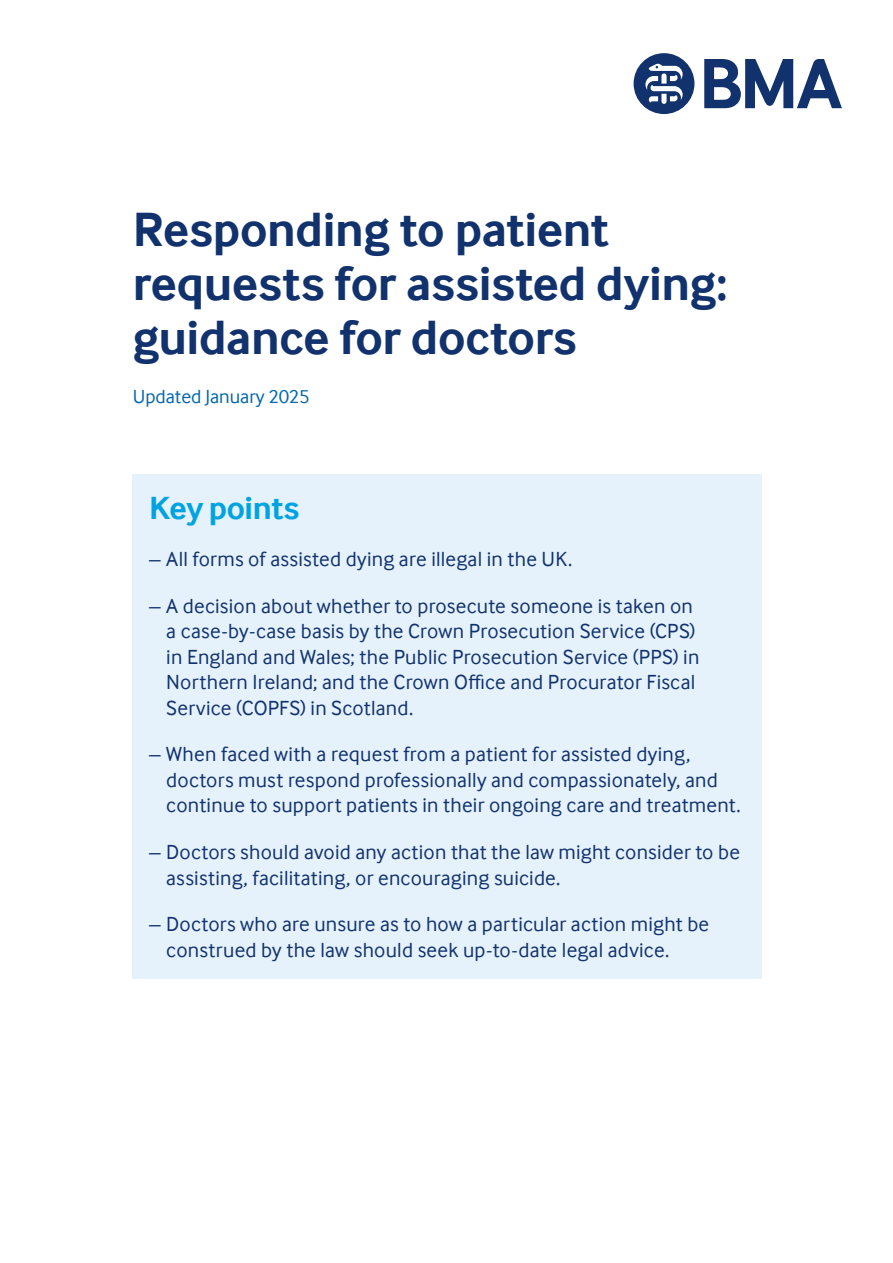
<style>
.page{position:relative;width:893px;height:1263px;background:#fff}
.page>*{position:absolute;margin:0;border:0;box-sizing:border-box;transform-origin:0 0}
.t1{font:700 49.5px/54px "Inter Face";letter-spacing:-.01em;color:#12326e}
.t2{font:700 33px "Inter Face";letter-spacing:-.015em;color:#00a3e1}
.t3{font:21px/25.5px "Inter Face";letter-spacing:.01em;color:#12326e}
.t4{font:19.5px "Inter Face";color:#0067b1}
</style>
<div class="page">
<div style="left:132px;top:474px;width:629px;height:504px;background:#e5f2fc"></div>
<svg style="left:704px;top:59px;width:138px;height:49px"></svg>
<div style="left:634px;top:53px;width:60px;height:61px;background:#12326e;border-radius:50%"></div>
<svg style="left:645px;top:64px;width:38px;height:40px"></svg>
<h1 class="t1" style="left:133px;top:202px;width:596px">Responding to patient requests for assisted dying: guidance for doctors</h1>
<p class="t4" style="left:133px;top:385px;width:178px">Updated January 2025</p>
<h2 class="t2" style="left:149px;top:489px;width:152px">Key points</h2>
<p class="t3" style="left:149px;top:546px;width:424px">– All forms of assisted dying are illegal in the UK.</p>
<p class="t3" style="left:166px;top:593px;width:535px;text-indent:-17px">– A decision about whether to prosecute someone is taken on a case-by-case basis by the Crown Prosecution Service (CPS) in England and Wales; the Public Prosecution Service (PPS) in Northern Ireland; and the Crown Office and Procurator Fiscal Service (COPFS) in Scotland.</p>
<p class="t3" style="left:166px;top:741px;width:576px;text-indent:-17px">– When faced with a request from a patient for assisted dying, doctors must respond professionally and compassionately, and continue to support patients in their ongoing care and treatment.</p>
<p class="t3" style="left:166px;top:839px;width:575px;text-indent:-17px">– Doctors should avoid any action that the law might consider to be assisting, facilitating, or encouraging suicide.</p>
<p class="t3" style="left:166px;top:911px;width:544px;text-indent:-17px">– Doctors who are unsure as to how a particular action might be construed by the law should seek up-to-date legal advice.</p>
</div>
